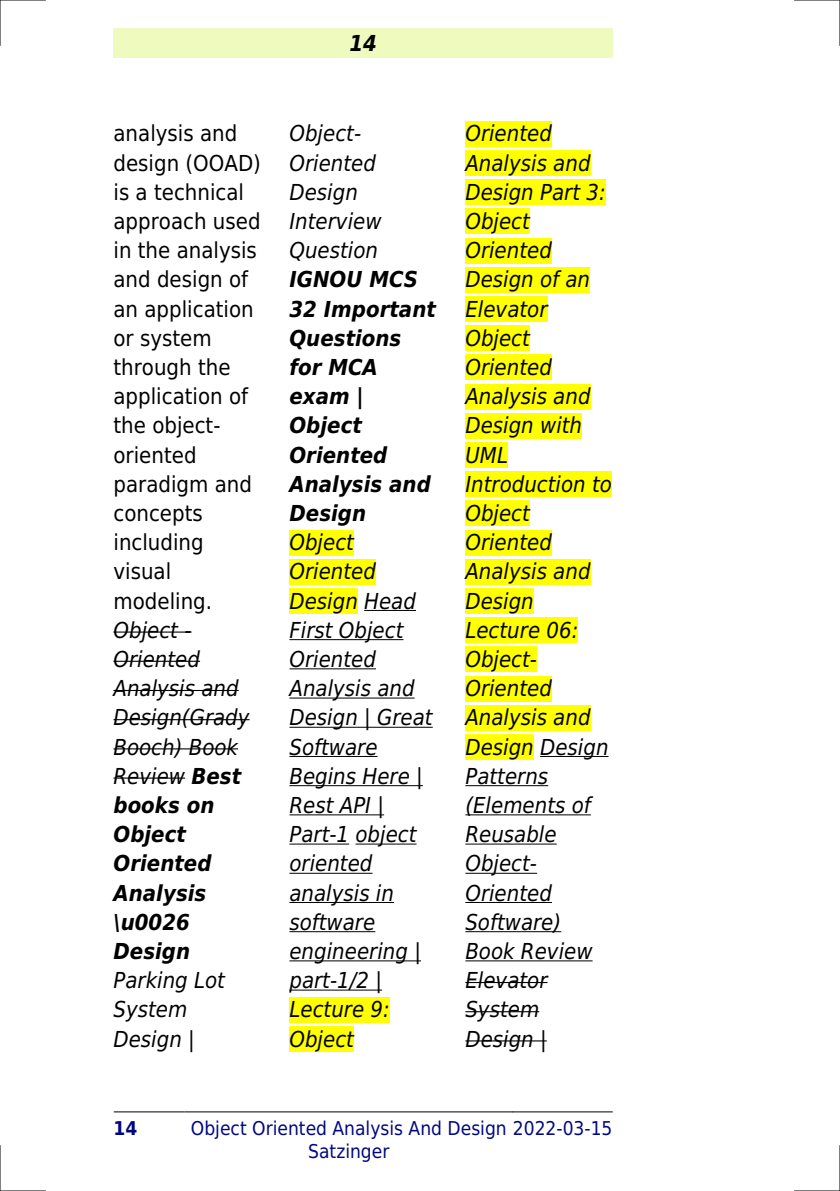
<style>
.page{position:relative;width:840px;height:1191px;background:#fff}
.page>*{position:absolute;margin:0;border:0;box-sizing:border-box;transform-origin:0 0}
.t1{font:italic 22px/29.2px "DejaVu Sans Condensed";color:#000}
.t2{font:22px/29.2px "DejaVu Sans Condensed";color:#000}
.t3{font:italic 700 22px/29.2px "DejaVu Sans Condensed";color:#000}
.t4{font:19px/22.8px "DejaVu Sans Condensed";color:#000880}
.t5{font:700 19px "DejaVu Sans Condensed";color:#000880}
.s1{font-weight:700}
</style>
<div class="page">
<div style="left:113px;top:28px;width:499px;height:30px;background:#effbbe"></div>
<hr style="left:114px;top:1111px;width:70px;height:1px;background:#000">
<hr style="left:185px;top:1111px;width:327px;height:1px;background:#000">
<hr style="left:513px;top:1111px;width:99px;height:1px;background:#000">
<hr style="left:113px;top:631px;width:78px;height:1px;background:#000">
<hr style="left:113px;top:660px;width:87px;height:2px;background:#000">
<hr style="left:113px;top:690px;width:125px;height:1px;background:#000">
<hr style="left:113px;top:719px;width:136px;height:1px;background:#000">
<hr style="left:113px;top:748px;width:125px;height:1px;background:#000">
<hr style="left:113px;top:777px;width:72px;height:1px;background:#000">
<div style="left:289px;top:530px;width:65px;height:25px;background:#ff0"></div>
<div style="left:289px;top:559px;width:87px;height:25px;background:#ff0"></div>
<div style="left:289px;top:588px;width:68px;height:26px;background:#ff0"></div>
<hr style="left:364px;top:610px;width:52px;height:1px;background:#000">
<hr style="left:289px;top:639px;width:114px;height:1px;background:#000">
<hr style="left:289px;top:668px;width:87px;height:1px;background:#000">
<hr style="left:289px;top:697px;width:125px;height:1px;background:#000">
<hr style="left:289px;top:727px;width:143px;height:1px;background:#000">
<hr style="left:289px;top:756px;width:88px;height:1px;background:#000">
<hr style="left:289px;top:785px;width:133px;height:1px;background:#000">
<hr style="left:289px;top:814px;width:95px;height:1px;background:#000">
<hr style="left:289px;top:843px;width:60px;height:1px;background:#000">
<hr style="left:355px;top:843px;width:61px;height:1px;background:#000">
<hr style="left:289px;top:872px;width:83px;height:1px;background:#000">
<hr style="left:289px;top:902px;width:105px;height:1px;background:#000">
<hr style="left:289px;top:931px;width:86px;height:1px;background:#000">
<hr style="left:289px;top:960px;width:132px;height:1px;background:#000">
<hr style="left:289px;top:989px;width:93px;height:1px;background:#000">
<div style="left:289px;top:997px;width:100px;height:25px;background:#ff0"></div>
<div style="left:289px;top:1026px;width:65px;height:25px;background:#ff0"></div>
<div style="left:465px;top:121px;width:86px;height:25px;background:#ff0"></div>
<div style="left:465px;top:150px;width:125px;height:26px;background:#ff0"></div>
<div style="left:465px;top:179px;width:140px;height:26px;background:#ff0"></div>
<div style="left:465px;top:208px;width:64px;height:26px;background:#ff0"></div>
<div style="left:465px;top:238px;width:86px;height:25px;background:#ff0"></div>
<div style="left:465px;top:267px;width:125px;height:25px;background:#ff0"></div>
<div style="left:465px;top:296px;width:82px;height:26px;background:#ff0"></div>
<div style="left:465px;top:325px;width:64px;height:26px;background:#ff0"></div>
<div style="left:465px;top:354px;width:86px;height:26px;background:#ff0"></div>
<div style="left:465px;top:384px;width:125px;height:25px;background:#ff0"></div>
<div style="left:465px;top:413px;width:117px;height:25px;background:#ff0"></div>
<div style="left:465px;top:442px;width:42px;height:26px;background:#ff0"></div>
<div style="left:465px;top:471px;width:146px;height:26px;background:#ff0"></div>
<div style="left:465px;top:500px;width:64px;height:26px;background:#ff0"></div>
<div style="left:465px;top:530px;width:86px;height:25px;background:#ff0"></div>
<div style="left:465px;top:559px;width:125px;height:25px;background:#ff0"></div>
<div style="left:465px;top:588px;width:68px;height:26px;background:#ff0"></div>
<div style="left:465px;top:617px;width:113px;height:26px;background:#ff0"></div>
<div style="left:465px;top:646px;width:72px;height:26px;background:#ff0"></div>
<div style="left:465px;top:676px;width:86px;height:25px;background:#ff0"></div>
<div style="left:465px;top:705px;width:125px;height:25px;background:#ff0"></div>
<div style="left:465px;top:734px;width:68px;height:26px;background:#ff0"></div>
<hr style="left:540px;top:756px;width:68px;height:1px;background:#000">
<hr style="left:465px;top:785px;width:83px;height:1px;background:#000">
<hr style="left:465px;top:814px;width:125px;height:1px;background:#000">
<hr style="left:465px;top:843px;width:91px;height:1px;background:#000">
<hr style="left:465px;top:872px;width:72px;height:1px;background:#000">
<hr style="left:465px;top:902px;width:86px;height:1px;background:#000">
<hr style="left:465px;top:931px;width:96px;height:1px;background:#000">
<hr style="left:465px;top:960px;width:127px;height:1px;background:#000">
<hr style="left:465px;top:982px;width:82px;height:1px;background:#000">
<hr style="left:465px;top:1011px;width:74px;height:1px;background:#000">
<hr style="left:465px;top:1040px;width:81px;height:1px;background:#000">
<hr style="left:0;top:0;width:45px;height:1px;background:#000">
<hr style="left:794px;top:0;width:45px;height:1px;background:#000">
<hr style="left:0;top:1190px;width:45px;height:1px;background:#000">
<hr style="left:794px;top:1190px;width:45px;height:1px;background:#000">
<hr style="left:0;top:0;width:1px;height:45px;background:#000">
<hr style="left:0;top:1145px;width:1px;height:46px;background:#000">
<hr style="left:839px;top:0;width:1px;height:45px;background:#000">
<hr style="left:839px;top:1145px;width:1px;height:46px;background:#000">
<p class="t3" style="left:349px;top:28px;width:29px">14</p>
<p class="t2" style="left:113px;top:119px;width:149px">analysis and design (OOAD) is a technical approach used in the analysis and design of an application or system through the application of the object&shy;oriented paradigm and concepts including visual modeling.</p>
<p class="t1" style="left:113px;top:615px;width:137px">Object -<br>Oriented<br>Analysis and<br>Design(Grady<br>Booch) Book<br>Review <span class="s1">Best books on<br>Object<br>Oriented<br>Analysis \u0026<br>Design</span></p>
<p class="t1" style="left:113px;top:966px;width:113px">Parking Lot<br>System<br>Design |</p>
<p class="t1" style="left:289px;top:119px;width:94px">Object-<br>Oriented<br>Design<br>Interview<br>Question</p>
<p class="t3" style="left:289px;top:265px;width:148px">IGNOU MCS<br>32 Important<br>Questions for MCA exam |<br>Object<br>Oriented<br>Analysis and<br>Design</p>
<p class="t1" style="left:289px;top:528px;width:145px">Object<br>Oriented<br>Design Head<br>First Object<br>Oriented<br>Analysis and<br>Design | Great<br>Software<br>Begins Here |<br>Rest API |<br>Part-1 object oriented analysis in software engineering | part-1/2 |<br>Lecture 9:<br>Object</p>
<p class="t1" style="left:465px;top:119px;width:148px">Oriented<br>Analysis and<br>Design Part 3:<br>Object<br>Oriented<br>Design of an<br>Elevator<br>Object<br>Oriented<br>Analysis and<br>Design with<br>UML<br>Introduction to<br>Object<br>Oriented<br>Analysis and<br>Design<br>Lecture 06:<br>Object-<br>Oriented<br>Analysis and<br>Design Design<br>Patterns (Elements of<br>Reusable<br>Object-<br>Oriented<br>Software)<br>Book Review<br>Elevator<br>System<br>Design |</p>
<p class="t5" style="left:113px;top:1117px;width:25px">14</p>
<p class="t4" style="left:308px;top:1117px;width:305px;text-indent:-117px">Object Oriented Analysis And Design 2022-03-15<br>Satzinger</p>
</div>
